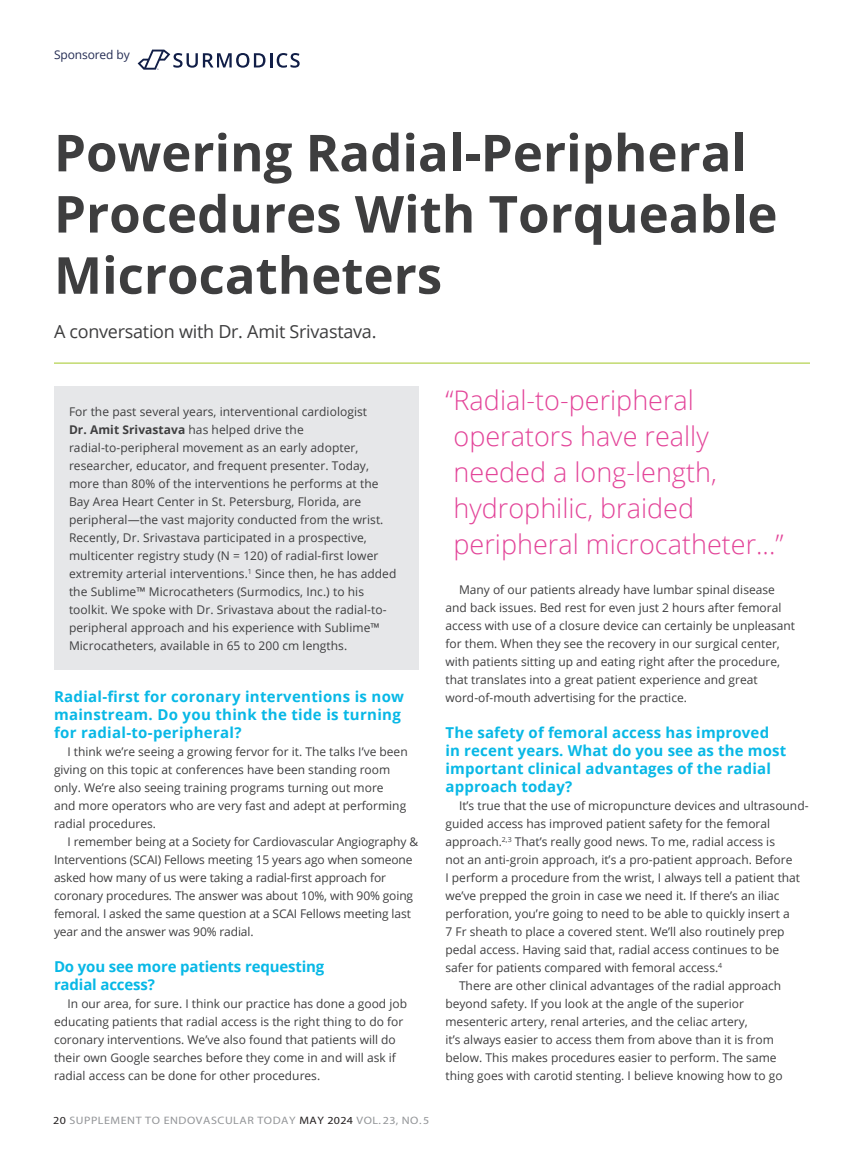
<style>
.page{position:relative;width:864px;height:1161px;background:#fff}
.page>*{position:absolute;margin:0;border:0;box-sizing:border-box;transform-origin:0 0}
.Headline_SUBLIME{font:700 51px/61.2px "Open Sans";color:#3e3e3f}
.Quote_SUBLIME{font:300 27px/36px "Open Sans";color:#e34599}
.Deck_SUBLIME{font:18px "Open Sans";letter-spacing:-.015em;color:#3e3e3f}
.Question_SUBLIME{font:700 15px/18px "Open Sans";letter-spacing:.01em;color:#08b8e6}
.Question_SUBLIME-2{font:700 15px/18px "Open Sans";letter-spacing:-.01em;color:#08b8e6}
.Body_SUBLIME{font:12px/18px "Open Sans";color:#3e3e3f}
.Intro_SUBLIME{font:12px/18px "Open Sans";letter-spacing:.005em;color:#3e3e3f}
.t1{font:12px "Open Sans";letter-spacing:-.01em;color:#242c53}
.t2{font:10.8px "Myriad Pro";letter-spacing:.045em;color:#939598;scale:1.11 1}
.s1{font-weight:700}
.s2{color:#231f20}
</style>
<div class="page">
<svg style="left:138px;top:50px;width:162px;height:20px"></svg>
<hr style="left:54px;top:362px;width:756px;height:2px;background:#c2da6e">
<div style="left:54px;top:387px;width:364px;height:283px;background:#e6e7e9"></div>
<p class="t1" style="left:54px;top:46px;width:77px">Sponsored by</p>
<p class="Headline_SUBLIME" style="left:54px;top:121px;width:725px">Powering Radial-Peripheral<br>Procedures With Torqueable<br>Microcatheters</p>
<p class="Deck_SUBLIME" style="left:54px;top:319px;width:324px">A conversation with Dr. Amit Srivastava.</p>
<p class="Intro_SUBLIME" style="left:69px;top:402px;width:329px">For the past several years, interventional cardiologist<br><span class="s1">Dr. Amit Srivastava</span> has helped drive the radial-to-peripheral movement as an early adopter, researcher, educator, and frequent presenter. Today, more than 80% of the interventions he performs at the Bay Area Heart Center in St. Petersburg, Florida, are peripheral—the vast majority conducted from the wrist.<br>Recently, Dr. Srivastava participated in a prospective, multicenter registry study (N = 120) of radial-first lower extremity arterial interventions.<sup>1</sup> Since then, he has added the Sublime™ Microcatheters (Surmodics, Inc.) to his toolkit. We spoke with Dr. Srivastava about the radial-to&shy;peripheral approach and his experience with Sublime™ Microcatheters, available in 65 to 200 cm lengths.</p>
<p class="Question_SUBLIME" style="left:54px;top:687px;width:352px">Radial-first for coronary interventions is now mainstream. Do you think the tide is turning for radial-to-peripheral?</p>
<p class="Body_SUBLIME" style="left:54px;top:742px;width:355px;text-indent:14px">I think we’re seeing a growing fervor for it. The talks I’ve been giving on this topic at conferences have been standing room only. We’re also seeing training programs turning out more and more operators who are very fast and adept at performing radial procedures.</p>
<p class="Body_SUBLIME" style="left:54px;top:832px;width:366px;text-indent:14px">I remember being at a Society for Cardiovascular Angiography &amp; Interventions (SCAI) Fellows meeting 15 years ago when someone asked how many of us were taking a radial-first approach for coronary procedures. The answer was about 10%, with 90% going femoral. I asked the same question at a SCAI Fellows meeting last year and the answer was 90% radial.</p>
<p class="Question_SUBLIME-2" style="left:54px;top:957px;width:272px">Do you see more patients requesting radial access?</p>
<p class="Body_SUBLIME" style="left:54px;top:994px;width:355px;text-indent:14px">In our area, for sure. I think our practice has done a good job educating patients that radial access is the right thing to do for coronary interventions. We’ve also found that patients will do their own Google searches before they come in and will ask if radial access can be done for other procedures.</p>
<p class="t2" style="left:53px;top:1113px;width:340px"><span class="s2">20</span> SUPPLEMENT TO ENDOVASCULAR TODAY <span class="s2">MAY 2024</span> VOL. 23, NO. 5</p>
<p class="Quote_SUBLIME" style="left:446px;top:381px;width:340px">“Radial-to-peripheral operators have really needed a long-length, hydrophilic, braided peripheral microcatheter...”</p>
<p class="Body_SUBLIME" style="left:446px;top:580px;width:351px;text-indent:14px">Many of our patients already have lumbar spinal disease and back issues. Bed rest for even just 2 hours after femoral access with use of a closure device can certainly be unpleasant for them. When they see the recovery in our surgical center, with patients sitting up and eating right after the procedure, that translates into a great patient experience and great word-of-mouth advertising for the practice.</p>
<p class="Question_SUBLIME" style="left:446px;top:723px;width:342px">The safety of femoral access has improved in recent years. What do you see as the most important clinical advantages of the radial approach today?</p>
<p class="Body_SUBLIME" style="left:446px;top:796px;width:365px;text-indent:14px">It’s true that the use of micropuncture devices and ultrasound&shy;guided access has improved patient safety for the femoral approach.<sup>2,3</sup> That’s really good news. To me, radial access is<br>not an anti-groin approach, it’s a pro-patient approach. Before<br>I perform a procedure from the wrist, I always tell a patient that we’ve prepped the groin in case we need it. If there’s an iliac perforation, you’re going to need to be able to quickly insert a<br>7 Fr sheath to place a covered stent. We’ll also routinely prep pedal access. Having said that, radial access continues to be safer for patients compared with femoral access.<sup>4</sup></p>
<p class="Body_SUBLIME" style="left:446px;top:976px;width:339px;text-indent:14px">There are other clinical advantages of the radial approach beyond safety. If you look at the angle of the superior mesenteric artery, renal arteries, and the celiac artery,<br>it’s always easier to access them from above than it is from below. This makes procedures easier to perform. The same thing goes with carotid stenting. I believe knowing how to go</p>
</div>
